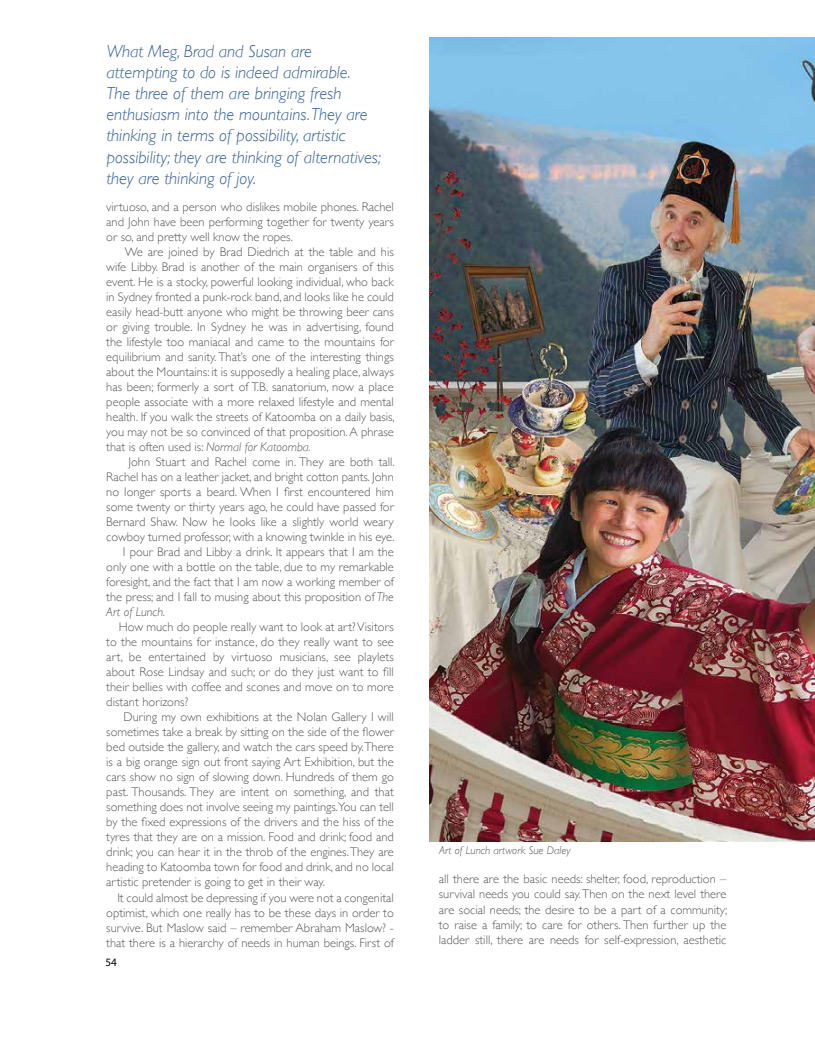
<style>
.page{position:relative;width:815px;height:1053px;background:#fff}
.page>*{position:absolute;margin:0;border:0;box-sizing:border-box;transform-origin:0 0}
.t1{font:italic 300 17.5px/21px "Gill Sans";color:#356099}
.t2{font:300 12.5px/15px "Gill Sans";color:#58595b;text-align:justify}
.t3{font:italic 300 12.5px "Gill Sans";color:#58595b}
.t4{font:italic 300 11.25px "Gill Sans";color:#58595b}
.t5{font:11.25px "Myriad Pro";color:#000}
.s1{font-style:italic}
</style>
<div class="page">
<img style="left:429px;top:38px;width:386px;height:803px">
<p class="t1" style="left:106px;top:41px;width:276px">What Meg, Brad and Susan are attempting to do is indeed admirable.<br>The three of them are bringing fresh enthusiasm into the mountains. They are thinking in terms of possibility, artistic possibility; they are thinking of alternatives; they are thinking of joy.</p>
<p class="t2" style="left:106px;top:199px;width:289px">virtuoso, and a person who dislikes mobile phones. Rachel and John have been performing together for twenty years or so, and pretty well know the ropes.</p>
<p class="t2" style="left:106px;top:244px;width:290px;text-indent:19px">We are joined by Brad Diedrich at the table and his wife Libby. Brad is another of the main organisers of this event. He is a stocky, powerful looking individual, who back in Sydney fronted a punk-rock band, and looks like he could easily head-butt anyone who might be throwing beer cans or giving trouble. In Sydney he was in advertising, found the lifestyle too maniacal and came to the mountains for equilibrium and sanity. That’s one of the interesting things about the Mountains: it is supposedly a healing place, always has been; formerly a sort of T.B. sanatorium, now a place people associate with a more relaxed lifestyle and mental health. If you walk the streets of Katoomba on a daily basis, you may not be so convinced of that proposition. A phrase that is often used is: <span class="s1">Normal for Katoomba.</span></p>
<p class="t2" style="left:129px;top:454px;width:268px">John Stuart and Rachel come in. They are both tall.</p>
<p class="t2" style="left:106px;top:469px;width:289px">Rachel has on a leather jacket, and bright cotton pants. John</p>
<p class="t2" style="left:106px;top:484px;width:289px">no longer sports a beard. When I first encountered him</p>
<p class="t2" style="left:106px;top:499px;width:289px">some twenty or thirty years ago, he could have passed for</p>
<p class="t2" style="left:106px;top:514px;width:289px">Bernard Shaw. Now he looks like a slightly world weary</p>
<p class="t2" style="left:106px;top:529px;width:290px">cowboy turned professor, with a knowing twinkle in his eye.</p>
<p class="t2" style="left:123px;top:544px;width:272px">I pour Brad and Libby a drink. It appears that I am the</p>
<p class="t2" style="left:106px;top:559px;width:289px">only one with a bottle on the table, due to my remarkable</p>
<p class="t2" style="left:106px;top:574px;width:289px">foresight, and the fact that I am now a working member of</p>
<p class="t2" style="left:106px;top:589px;width:289px">the press; and I fall to musing about this proposition of <span class="s1">The</span></p>
<p class="t3" style="left:106px;top:605px;width:60px">Art of Lunch.</p>
<p class="t2" style="left:106px;top:619px;width:289px;text-indent:12px">How much do people really want to look at art? Visitors to the mountains for instance, do they really want to see art, be entertained by virtuoso musicians, see playlets about Rose Lindsay and such; or do they just want to fill their bellies with coffee and scones and move on to more distant horizons?</p>
<p class="t2" style="left:106px;top:709px;width:289px;text-indent:17px">During my own exhibitions at the Nolan Gallery I will sometimes take a break by sitting on the side of the flower bed outside the gallery, and watch the cars speed by.There is a big orange sign out front saying Art Exhibition, but the cars show no sign of slowing down. Hundreds of them go past. Thousands. They are intent on something, and that something does not involve seeing my paintings.You can tell by the fixed expressions of the drivers and the hiss of the tyres that they are on a mission. Food and drink; food and drink; you can hear it in the throb of the engines. They are heading to Katoomba town for food and drink, and no local artistic pretender is going to get in their way.</p>
<p class="t2" style="left:106px;top:889px;width:289px;text-indent:11px">It could almost be depressing if you were not a congenital optimist, which one really has to be these days in order to survive. But Maslow said – remember Abraham Maslow? - that there is a hierarchy of needs in human beings. First of</p>
<p class="t5" style="left:105px;top:955px;width:13px">54</p>
<p class="t4" style="left:439px;top:843px;width:133px">Art of Lunch artwork Sue Daley</p>
<p class="t2" style="left:439px;top:871px;width:290px">all there are the basic needs: shelter, food, reproduction – survival needs you could say. Then on the next level there are social needs; the desire to be a part of a community; to raise a family; to care for others. Then further up the ladder still, there are needs for self-expression, aesthetic</p>
</div>
